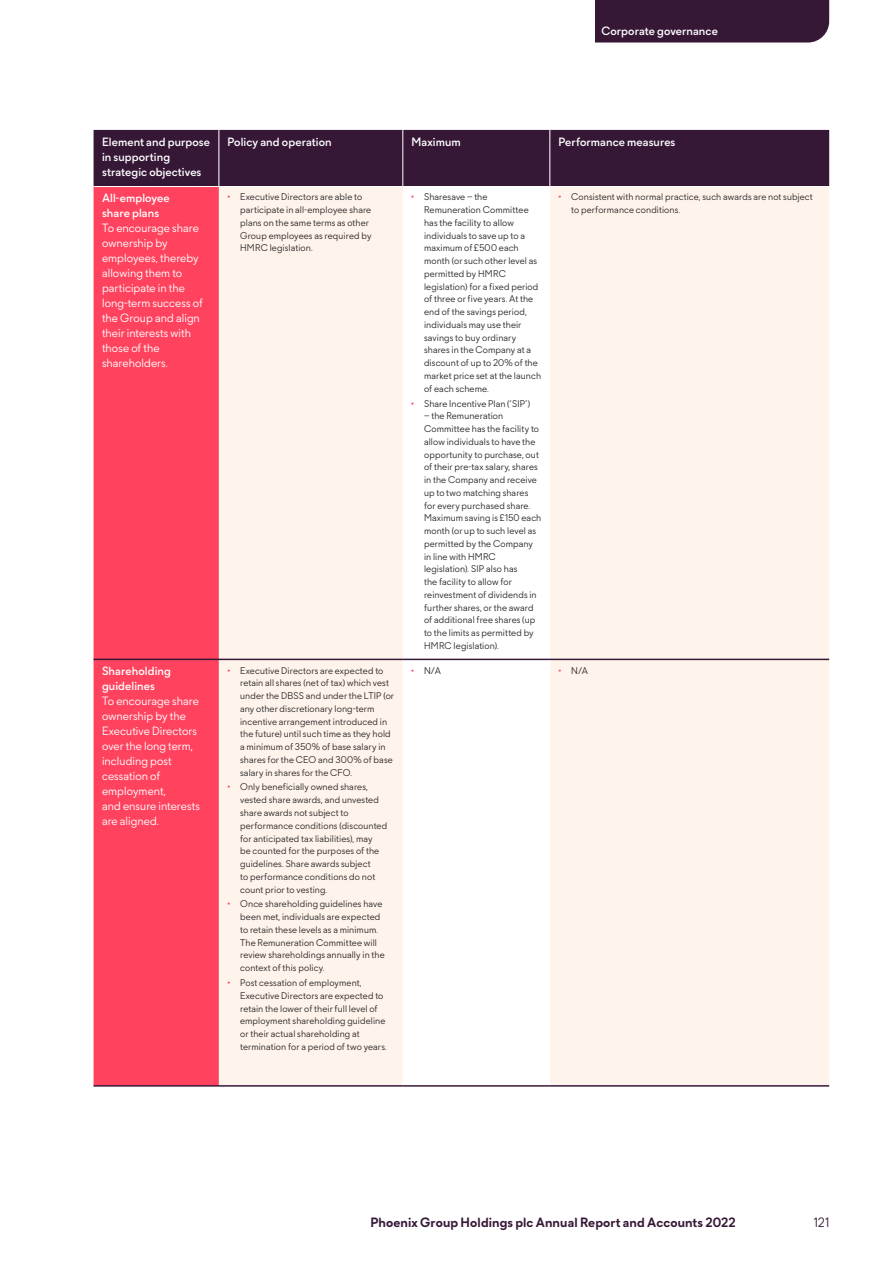
<style>
.page{position:relative;width:893px;height:1263px;background:#fff}
.page>*{position:absolute;margin:0;border:0;box-sizing:border-box;transform-origin:0 0}
.t1{font:700 13.5px "Phoenix Sans";letter-spacing:.01em;color:#361836}
.t2{font:13.5px "Phoenix Sans";color:#361836}
.t3{font:12px/15px "Phoenix Sans";letter-spacing:.01em;color:#fff}
.t4{font:500 12px/15px "Phoenix Sans";letter-spacing:.01em;color:#fff}
.t5{font:9.75px/12.8px "Phoenix Sans";letter-spacing:.015em;color:#2a2928}
.s1{color:#ff435e}
</style>
<div class="page">
<div style="left:94px;top:130px;width:735px;height:56px;background:#361836"></div>
<div style="left:94px;top:187px;width:125px;height:898px;background:#ff435e"></div>
<div style="left:219px;top:187px;width:610px;height:898px;background:#fff4ec"></div>
<svg style="left:403px;top:187px;width:147px;height:898px"></svg>
<hr style="left:219px;top:130px;width:1px;height:56px;background:#fff">
<hr style="left:402px;top:130px;width:1px;height:56px;background:#fff">
<hr style="left:549px;top:130px;width:1px;height:56px;background:#fff">
<hr style="left:94px;top:659px;width:125px;height:1px;background:#361836">
<hr style="left:219px;top:659px;width:184px;height:1px;background:#361836">
<hr style="left:403px;top:659px;width:147px;height:1px;background:#361836">
<hr style="left:550px;top:659px;width:279px;height:1px;background:#361836">
<hr style="left:94px;top:1085px;width:125px;height:2px;background:#361836">
<hr style="left:219px;top:1085px;width:184px;height:2px;background:#361836">
<hr style="left:403px;top:1085px;width:147px;height:2px;background:#361836">
<hr style="left:550px;top:1085px;width:279px;height:2px;background:#361836">
<div style="left:595px;top:0;width:234px;height:43px;background:#361836"></div>
<p class="t4" style="left:601px;top:23px;width:118px">Corporate governance</p>
<p class="t4" style="left:102px;top:134px;width:109px">Element and purpose in supporting strategic objectives</p>
<p class="t4" style="left:227px;top:134px;width:106px">Policy and operation</p>
<p class="t4" style="left:411px;top:134px;width:51px">Maximum</p>
<p class="t4" style="left:558px;top:134px;width:118px">Performance measures</p>
<p class="t4" style="left:102px;top:190px;width:69px">All-employee share plans</p>
<p class="t3" style="left:102px;top:220px;width:102px">To encourage share ownership by employees, thereby allowing them to participate in the long-term success of the Group and align their interests with those of the shareholders.</p>
<p class="t5" style="left:240px;top:190px;width:133px;text-indent:-13px"><span class="s1">•</span> Executive Directors are able to participate in all-employee share plans on the same terms as other<br>Group employees as required by<br>HMRC legislation.</p>
<p class="t5" style="left:424px;top:190px;width:118px;text-indent:-13px"><span class="s1">•</span> Sharesave – the<br>Remuneration Committee has the facility to allow individuals to save up to a maximum of £500 each month (or such other level as permitted by HMRC legislation) for a fixed period of three or five years. At the end of the savings period, individuals may use their savings to buy ordinary shares in the Company at a discount of up to 20% of the market price set at the launch of each scheme.</p>
<p class="t5" style="left:411px;top:396px;width:120px"><span class="s1">•</span> Share Incentive Plan (‘SIP’)</p>
<p class="t5" style="left:424px;top:409px;width:119px">– the Remuneration<br>Committee has the facility to allow individuals to have the opportunity to purchase, out of their pre-tax salary, shares in the Company and receive up to two matching shares for every purchased share.<br>Maximum saving is £150 each month (or up to such level as permitted by the Company in line with HMRC legislation). SIP also has<br>the facility to allow for reinvestment of dividends in further shares, or the award of additional free shares (up to the limits as permitted by<br>HMRC legislation).</p>
<p class="t5" style="left:571px;top:190px;width:243px;text-indent:-13px"><span class="s1">•</span> Consistent with normal practice, such awards are not subject to performance conditions.</p>
<p class="t4" style="left:102px;top:663px;width:70px">Shareholding guidelines</p>
<p class="t3" style="left:102px;top:693px;width:99px">To encourage share ownership by the<br>Executive Directors over the long term, including post cessation of employment,<br>and ensure interests are aligned.</p>
<p class="t5" style="left:240px;top:663px;width:155px;text-indent:-13px"><span class="s1">•</span> Executive Directors are expected to retain all shares (net of tax) which vest under the DBSS and under the LTIP (or any other discretionary long-term incentive arrangement introduced in the future) until such time as they hold a minimum of 350% of base salary in shares for the CEO and 300% of base salary in shares for the CFO.</p>
<p class="t5" style="left:240px;top:780px;width:149px;text-indent:-13px"><span class="s1">•</span> Only beneficially owned shares, vested share awards, and unvested share awards not subject to performance conditions (discounted for anticipated tax liabilities), may<br>be counted for the purposes of the guidelines. Share awards subject<br>to performance conditions do not count prior to vesting.</p>
<p class="t5" style="left:240px;top:897px;width:146px;text-indent:-13px"><span class="s1">•</span> Once shareholding guidelines have been met, individuals are expected to retain these levels as a minimum.<br>The Remuneration Committee will review shareholdings annually in the context of this policy.</p>
<p class="t5" style="left:240px;top:976px;width:148px;text-indent:-13px"><span class="s1">•</span> Post cessation of employment, Executive Directors are expected to retain the lower of their full level of employment shareholding guideline or their actual shareholding at termination for a period of two years.</p>
<p class="t5" style="left:411px;top:664px;width:31px"><span class="s1">•</span> N/A</p>
<p class="t5" style="left:558px;top:664px;width:31px"><span class="s1">•</span> N/A</p>
<h1 class="t1" style="left:370px;top:1214px;width:367px">Phoenix Group Holdings plc Annual Report and Accounts 2022</h1>
<h1 class="t2" style="left:814px;top:1214px;width:17px">121</h1>
</div>
